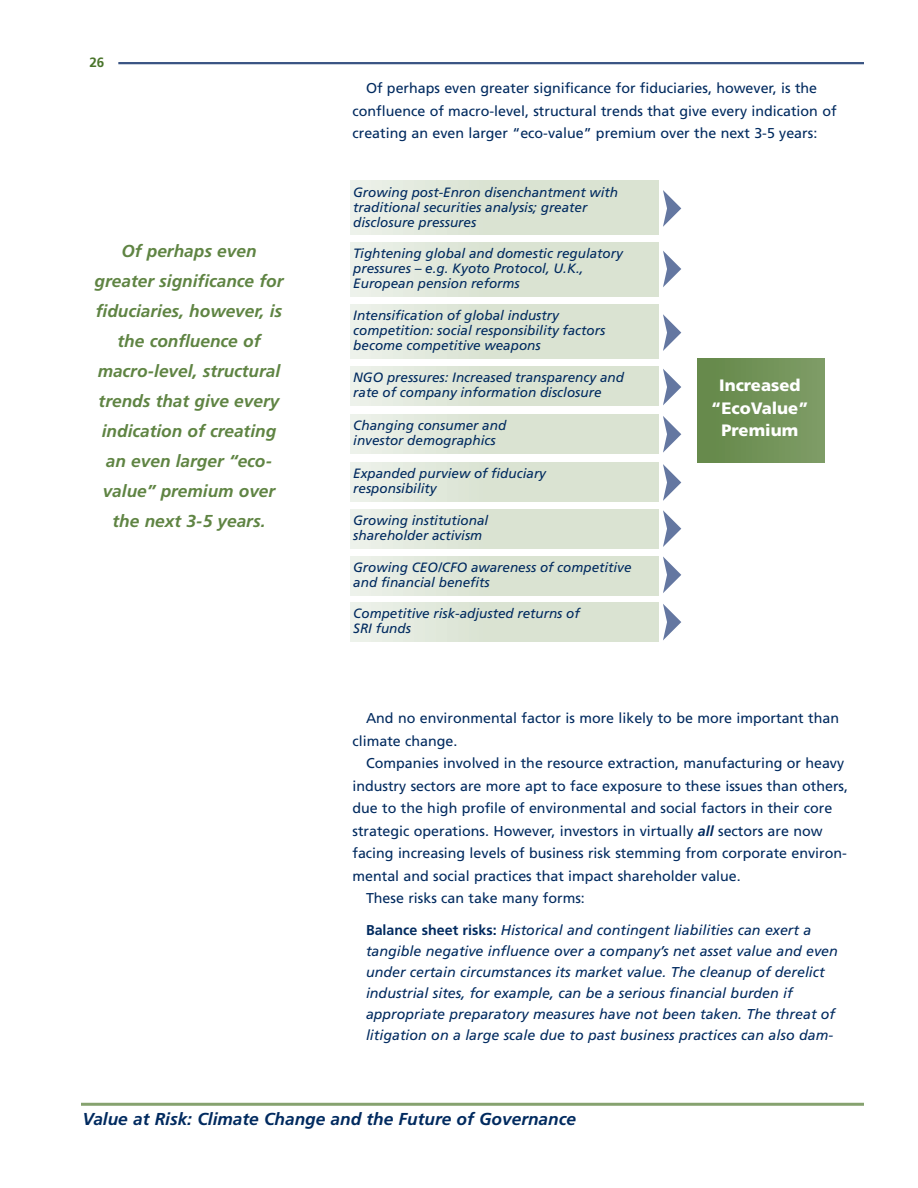
<style>
.page{position:relative;width:918px;height:1188px;background:#fff}
.page>*{position:absolute;margin:0;border:0;box-sizing:border-box;transform-origin:0 0}
.t1{font:italic 700 17.25px/30px "Frutiger";color:#5f8443;text-align:center}
.t2{font:italic 700 17.25px "Frutiger";color:#002a5f}
.t3{font:900 16.5px/22.5px "Frutiger";color:#fff;text-align:center}
.t4{font:14.25px/22.5px "Frutiger";color:#002a5f}
.t5{font:italic 14.25px/21px "Frutiger";color:#002a5f}
.t6{font:italic 13.5px/15px "Frutiger";color:#002a5f}
.t7{font:700 13.5px "Frutiger";color:#49742a}
.s1{font-weight:700;font-style:italic}
.s2{font-weight:700;font-style:normal}
</style>
<div class="page">
<hr style="left:81px;top:1103px;width:783px;height:3px;background:#86a26f">
<hr style="left:118px;top:62px;width:746px;height:2px;background:#3a5483">
<div style="left:350px;top:181px;width:309px;height:53px;background:linear-gradient(to right,#e7ede3,#d5dfcc)"></div>
<div style="left:350px;top:243px;width:309px;height:53px;background:linear-gradient(to right,#e7ede3,#d5dfcc)"></div>
<div style="left:350px;top:305px;width:309px;height:53px;background:linear-gradient(to right,#e7ede3,#d5dfcc)"></div>
<div style="left:697px;top:358px;width:127px;height:104px;background:linear-gradient(to right,#648849,#7e9c66)"></div>
<div style="left:350px;top:367px;width:309px;height:39px;background:linear-gradient(to right,#e7ede3,#d5dfcc)"></div>
<div style="left:350px;top:414px;width:309px;height:39px;background:linear-gradient(to right,#e7ede3,#d5dfcc)"></div>
<div style="left:350px;top:556px;width:309px;height:39px;background:linear-gradient(to right,#e7ede3,#d5dfcc)"></div>
<div style="left:350px;top:603px;width:309px;height:39px;background:linear-gradient(to right,#e7ede3,#d5dfcc)"></div>
<div style="left:350px;top:462px;width:309px;height:39px;background:linear-gradient(to right,#e7ede3,#d5dfcc)"></div>
<div style="left:350px;top:509px;width:309px;height:39px;background:linear-gradient(to right,#e7ede3,#d5dfcc)"></div>
<svg style="left:663px;top:190px;width:18px;height:37px"></svg>
<svg style="left:663px;top:251px;width:18px;height:36px"></svg>
<svg style="left:663px;top:314px;width:18px;height:37px"></svg>
<svg style="left:663px;top:369px;width:18px;height:36px"></svg>
<svg style="left:663px;top:416px;width:18px;height:37px"></svg>
<svg style="left:663px;top:464px;width:18px;height:37px"></svg>
<svg style="left:663px;top:510px;width:18px;height:37px"></svg>
<svg style="left:663px;top:557px;width:18px;height:36px"></svg>
<svg style="left:663px;top:604px;width:18px;height:36px"></svg>
<p class="t7" style="left:89px;top:54px;width:17px">26</p>
<p class="t1" style="left:95px;top:237px;width:190px">Of perhaps even greater significance for fiduciaries, however, is the confluence of macro-level, structural trends that give every indication of creating an even larger “eco&shy;value” premium over the next 3-5 years.</p>
<p class="t4" style="left:352px;top:77px;width:486px;text-indent:14px">Of perhaps even greater significance for fiduciaries, however, is the confluence of macro-level, structural trends that give every indication of creating an even larger “eco-value” premium over the next 3-5 years:</p>
<p class="t6" style="left:353px;top:184px;width:266px">Growing post-Enron disenchantment with traditional securities analysis; greater disclosure pressures</p>
<p class="t6" style="left:353px;top:246px;width:271px">Tightening global and domestic regulatory pressures – e.g. Kyoto Protocol, U.K.,<br>European pension reforms</p>
<p class="t6" style="left:353px;top:308px;width:254px">Intensification of global industry competition: social responsibility factors become competitive weapons</p>
<p class="t6" style="left:353px;top:370px;width:272px">NGO pressures: Increased transparency and rate of company information disclosure</p>
<p class="t6" style="left:353px;top:418px;width:155px">Changing consumer and investor demographics</p>
<p class="t6" style="left:353px;top:466px;width:194px">Expanded purview of fiduciary responsibility</p>
<p class="t6" style="left:353px;top:513px;width:137px">Growing institutional shareholder activism</p>
<p class="t6" style="left:353px;top:560px;width:280px">Growing CEO/CFO awareness of competitive and financial benefits</p>
<p class="t6" style="left:353px;top:606px;width:228px">Competitive risk-adjusted returns of<br>SRI funds</p>
<p class="t3" style="left:711px;top:374px;width:99px">Increased “EcoValue”<br>Premium</p>
<p class="t4" style="left:352px;top:707px;width:488px;text-indent:14px">And no environmental factor is more likely to be more important than climate change.</p>
<p class="t4" style="left:366px;top:752px;width:480px">Companies involved in the resource extraction, manufacturing or heavy</p>
<p class="t4" style="left:352px;top:775px;width:497px">industry sectors are more apt to face exposure to these issues than others,</p>
<p class="t4" style="left:352px;top:797px;width:481px">due to the high profile of environmental and social factors in their core</p>
<p class="t4" style="left:352px;top:820px;width:472px">strategic operations. However, investors in virtually <span class="s1">all</span> sectors are now</p>
<p class="t4" style="left:352px;top:842px;width:496px">facing increasing levels of business risk stemming from corporate environ-</p>
<p class="t4" style="left:352px;top:865px;width:390px">mental and social practices that impact shareholder value.</p>
<p class="t4" style="left:366px;top:887px;width:220px">These risks can take many forms:</p>
<p class="t5" style="left:366px;top:920px;width:473px"><span class="s2">Balance sheet risks:</span> Historical and contingent liabilities can exert a tangible negative influence over a company’s net asset value and even under certain circumstances its market value. The cleanup of derelict industrial sites, for example, can be a serious financial burden if appropriate preparatory measures have not been taken. The threat of litigation on a large scale due to past business practices can also dam-</p>
<p class="t2" style="left:82px;top:1109px;width:495px">Value at Risk: Climate Change and the Future of Governance</p>
</div>
